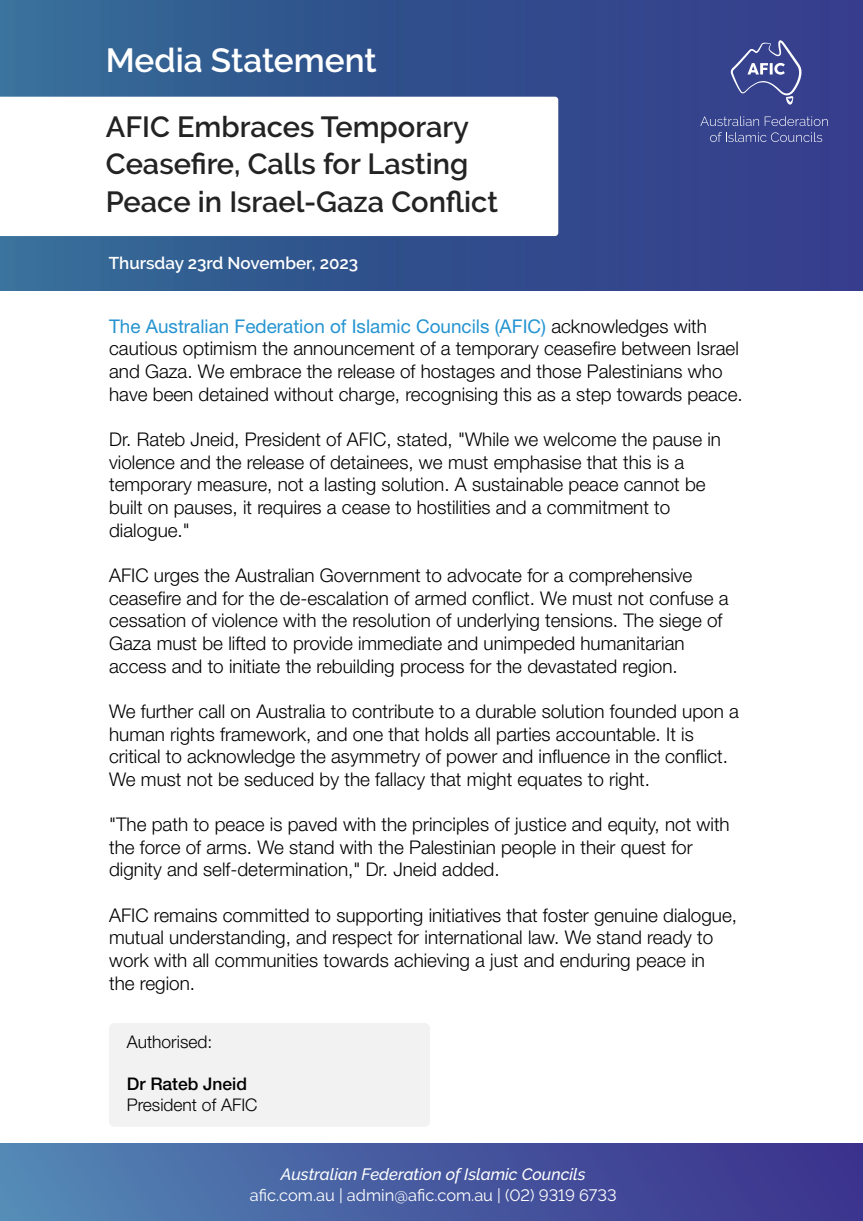
<style>
.page{position:relative;width:863px;height:1221px;background:#fff}
.page>*{position:absolute;margin:0;border:0;box-sizing:border-box;transform-origin:0 0}
.t1{font:600 33.43px "Raleway";color:#fff}
.t2{font:600 29.05px/37.7px "Raleway";color:#232323}
.t3{font:300 18.9px/22.7px "Helvetica Neue LT Std";color:#000}
.t4{font:300 17.41px "Helvetica Neue LT Std";color:#000}
.t5{font:500 17.41px "Helvetica Neue LT Std";color:#000}
.t6{font:600 17.06px "Raleway";color:#fff}
.t7{font:16.45px "Raleway";color:#fff}
.t8{font:italic 500 16.45px "Raleway";color:#fff}
.s1{font-weight:400;color:#2594d1}
</style>
<div class="page">
<div style="left:0;top:0;width:863px;height:291px;background:linear-gradient(to right,#346c96,#343889)"></div>
<svg style="left:731px;top:40px;width:70px;height:65px"></svg>
<svg style="left:700px;top:116px;width:59px;height:10px"></svg>
<svg style="left:765px;top:116px;width:63px;height:10px"></svg>
<svg style="left:710px;top:132px;width:112px;height:10px"></svg>
<svg style="left:0;top:97px;width:558px;height:139px"></svg>
<div style="left:0;top:1143px;width:863px;height:77px;background:linear-gradient(to right,#5387b5,#3b2f8c)"></div>
<div style="left:109px;top:1022px;width:321px;height:104px;background:#f2f2f2;border-radius:5px"></div>
<h1 class="t1" style="left:106px;top:41px;width:272px">Media Statement</h1>
<h2 class="t2" style="left:106px;top:107px;width:394px">AFIC Embraces Temporary<br>Ceasefire, Calls for Lasting<br>Peace in Israel-Gaza Conflict</h2>
<p class="t6" style="left:109px;top:253px;width:251px">Thursday 23rd November, 2023</p>
<p class="t3" style="left:109px;top:314px;width:635px"><span class="s1">The Australian Federation of Islamic Councils (AFIC)</span> acknowledges with cautious optimism the announcement of a temporary ceasefire between Israel and Gaza. We embrace the release of hostages and those Palestinians who have been detained without charge, recognising this as a step towards peace.</p>
<p class="t3" style="left:109px;top:427px;width:613px">Dr. Rateb Jneid, President of AFIC, stated, "While we welcome the pause in violence and the release of detainees, we must emphasise that this is a temporary measure, not a lasting solution. A sustainable peace cannot be built on pauses, it requires a cease to hostilities and a commitment to dialogue."</p>
<p class="t3" style="left:109px;top:563px;width:621px">AFIC urges the Australian Government to advocate for a comprehensive ceasefire and for the de-escalation of armed conflict. We must not confuse a cessation of violence with the resolution of underlying tensions. The siege of Gaza must be lifted to provide immediate and unimpeded humanitarian access and to initiate the rebuilding process for the devastated region.</p>
<p class="t3" style="left:109px;top:699px;width:631px">We further call on Australia to contribute to a durable solution founded upon a human rights framework, and one that holds all parties accountable. It is critical to acknowledge the asymmetry of power and influence in the conflict.<br>We must not be seduced by the fallacy that might equates to right.</p>
<p class="t3" style="left:109px;top:812px;width:622px">"The path to peace is paved with the principles of justice and equity, not with the force of arms. We stand with the Palestinian people in their quest for dignity and self-determination," Dr. Jneid added.</p>
<p class="t3" style="left:109px;top:903px;width:629px">AFIC remains committed to supporting initiatives that foster genuine dialogue, mutual understanding, and respect for international law. We stand ready to work with all communities towards achieving a just and enduring peace in<br>the region.</p>
<p class="t4" style="left:127px;top:1031px;width:87px">Authorised:</p>
<p class="t5" style="left:127px;top:1073px;width:122px">Dr Rateb Jneid</p>
<p class="t4" style="left:127px;top:1093px;width:132px">President of AFIC</p>
<p class="t8" style="left:281px;top:1164px;width:306px">Australian Federation of Islamic Councils</p>
<p class="t7" style="left:250px;top:1185px;width:368px">afic.com.au | admin@afic.com.au | (02) 9319 6733</p>
</div>
